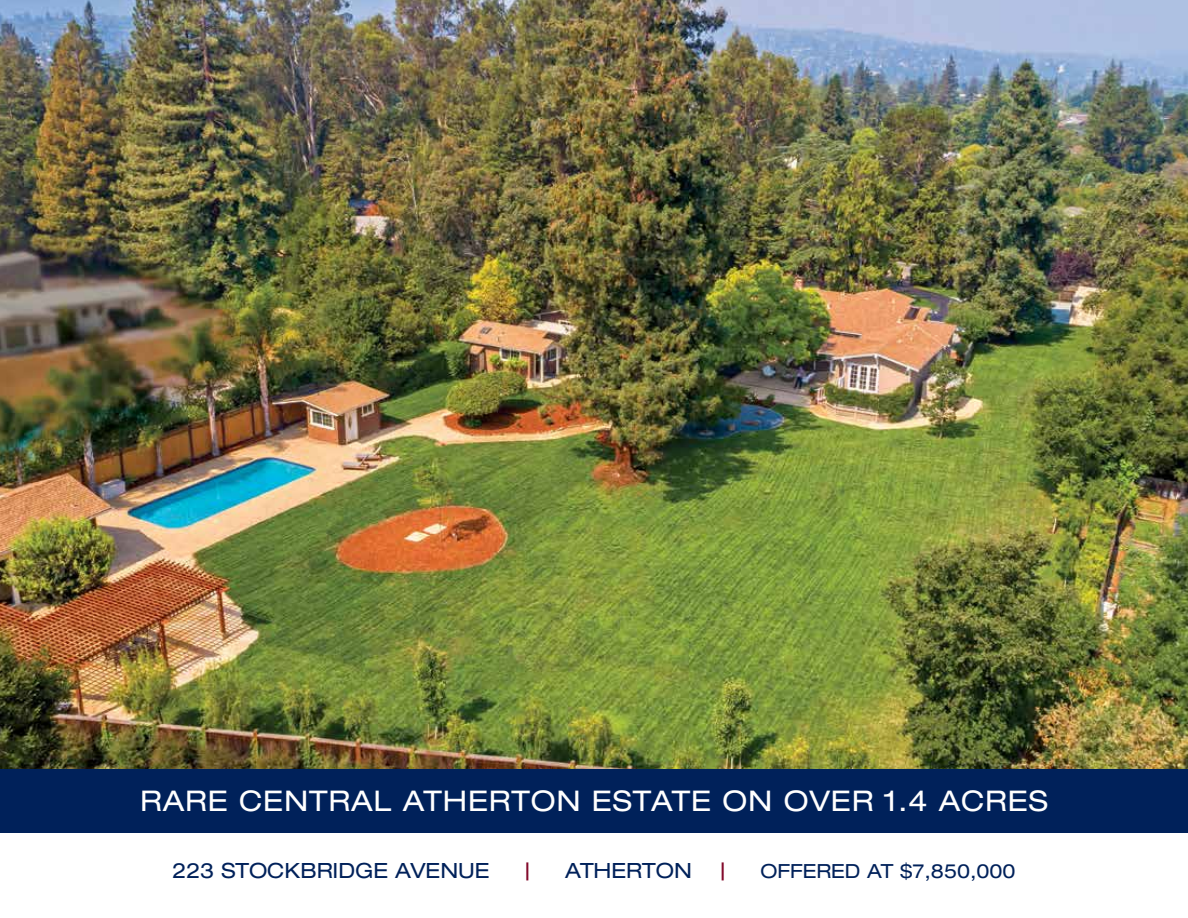
<style>
.page{position:relative;width:1188px;height:918px;background:#fff}
.page>*{position:absolute;margin:0;border:0;box-sizing:border-box;transform-origin:0 0}
.t1{font:expanded 28.5px "Helvetica Neue LT Pro";letter-spacing:.03em;color:#fff}
.t2{font:expanded 24px "Helvetica Neue LT Pro";color:#830b2c}
.t3{font:expanded 21px "Helvetica Neue LT Pro";color:#00215a}
.t4{font:expanded 19.5px "Helvetica Neue LT Pro";color:#00215a}
.s1{font-size:24px;color:#830b2c}
</style>
<div class="page">
<img style="left:0;top:0;width:1188px;height:769px">
<div style="left:0;top:769px;width:1188px;height:64px;background:#00215a"></div>
<p class="t1" style="left:140px;top:785px;width:909px">RARE CENTRAL ATHERTON ESTATE ON OVER 1.4 ACRES</p>
<p class="t3" style="left:172px;top:859px;width:319px">223 STOCKBRIDGE AVENUE</p>
<p class="t2" style="left:525px;top:857px;width:7px">|</p>
<p class="t3" style="left:565px;top:859px;width:162px">ATHERTON <span class="s1">|</span></p>
<p class="t4" style="left:760px;top:860px;width:257px">OFFERED AT $7,850,000</p>
</div>
